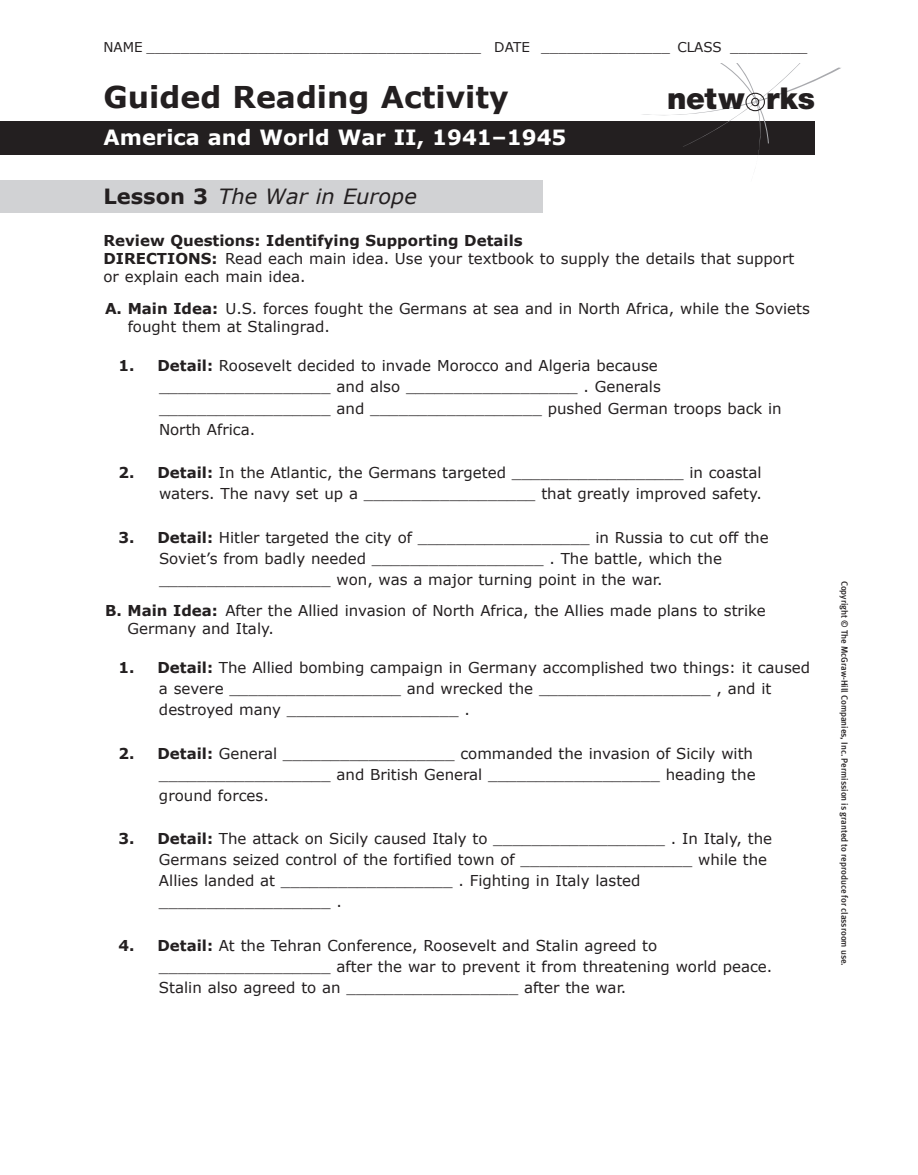
<style>
.page{position:relative;width:918px;height:1175px;background:#fff}
.page>*{position:absolute;margin:0;border:0;box-sizing:border-box;transform-origin:0 0}
.t1{font:900 30.15px "Helvetica Neue LT Std";color:#231f20}
.t2{font:700 30px "Verdana";color:#231f20}
.t3{font:700 21px "Verdana";color:#fff}
.t4{font:italic 21px "Verdana";color:#231f20}
.t5{font:15px/21px "Verdana";color:#231f20}
.t6{font:13.5px "Verdana";color:#231f20}
.t7{font:500 9px "Meta LF";letter-spacing:-.005em;color:#231f20}
.s1{font-weight:700;font-style:normal}
.s2{font-weight:700}
</style>
<div class="page">
<div style="left:0;top:122px;width:814px;height:32px;background:#231f20"></div>
<svg style="left:640px;top:63px;width:201px;height:92px"></svg>
<div style="left:0;top:180px;width:543px;height:33px;background:#d1d2d4"></div>
<p class="t6" style="left:104px;top:39px;width:706px">NAME _______________________________________ DATE _______________ CLASS _________</p>
<h2 class="t2" style="left:104px;top:78px;width:407px">Guided Reading Activity</h2>
<h3 class="t3" style="left:104px;top:124px;width:465px">America and World War II, 1941–1945</h3>
<h3 class="t4" style="left:104px;top:182px;width:315px"><span class="s1">Lesson 3</span> The War in Europe</h3>
<h1 class="t1" style="left:667px;top:81px;width:150px">netw rks</h1>
<p class="t5" style="left:104px;top:231px;width:692px;line-height:18px"><span class="s2">Review Questions: Identifying Supporting Details<br>DIRECTIONS:</span> Read each main idea. Use your textbook to supply the details that support or explain each main idea.</p>
<p class="t5" style="left:128px;top:299px;width:684px;line-height:18px;text-indent:-23px"><span class="s2">A. Main Idea:</span> U.S. forces fought the Germans at sea and in North Africa, while the Soviets fought them at Stalingrad.</p>
<p class="t5" style="left:159px;top:355px;width:624px;text-indent:-40px"><span class="s2">1. Detail:</span> Roosevelt decided to invade Morocco and Algeria because __________________ and also __________________ . Generals __________________ and __________________ pushed German troops back in North Africa.</p>
<p class="t5" style="left:118px;top:461px;width:645px;text-align:right"><span class="s2">2. Detail:</span> In the Atlantic, the Germans targeted __________________ in coastal waters. The navy set up a __________________ that greatly improved safety.</p>
<p class="t5" style="left:159px;top:526px;width:611px;text-indent:-40px"><span class="s2">3. Detail:</span> Hitler targeted the city of __________________ in Russia to cut off the<br>Soviet’s from badly needed __________________ . The battle, which the __________________ won, was a major turning point in the war.</p>
<p class="t5" style="left:127px;top:601px;width:640px;line-height:18px;text-indent:-22px"><span class="s2">B. Main Idea:</span> After the Allied invasion of North Africa, the Allies made plans to strike<br>Germany and Italy.</p>
<p class="t5" style="left:159px;top:656px;width:653px;text-indent:-40px"><span class="s2">1. Detail:</span> The Allied bombing campaign in Germany accomplished two things: it caused a severe __________________ and wrecked the __________________ , and it destroyed many __________________ .</p>
<p class="t5" style="left:159px;top:742px;width:598px;text-indent:-40px"><span class="s2">2. Detail:</span> General __________________ commanded the invasion of Sicily with __________________ and British General __________________ heading the ground forces.</p>
<p class="t5" style="left:159px;top:827px;width:615px;text-indent:-40px"><span class="s2">3. Detail:</span> The attack on Sicily caused Italy to __________________ . In Italy, the Germans seized control of the fortified town of __________________ while the Allies landed at __________________ . Fighting in Italy lasted __________________ .</p>
<p class="t5" style="left:159px;top:934px;width:615px;text-indent:-40px"><span class="s2">4. Detail:</span> At the Tehran Conference, Roosevelt and Stalin agreed to __________________ after the war to prevent it from threatening world peace.<br>Stalin also agreed to an __________________ after the war.</p>
<p class="t7" style="left:848px;top:581px;width:387px;rotate:90deg">Copyright © The McGraw-Hill Companies, Inc. Permission is granted to reproduce for classroom use.</p>
</div>
